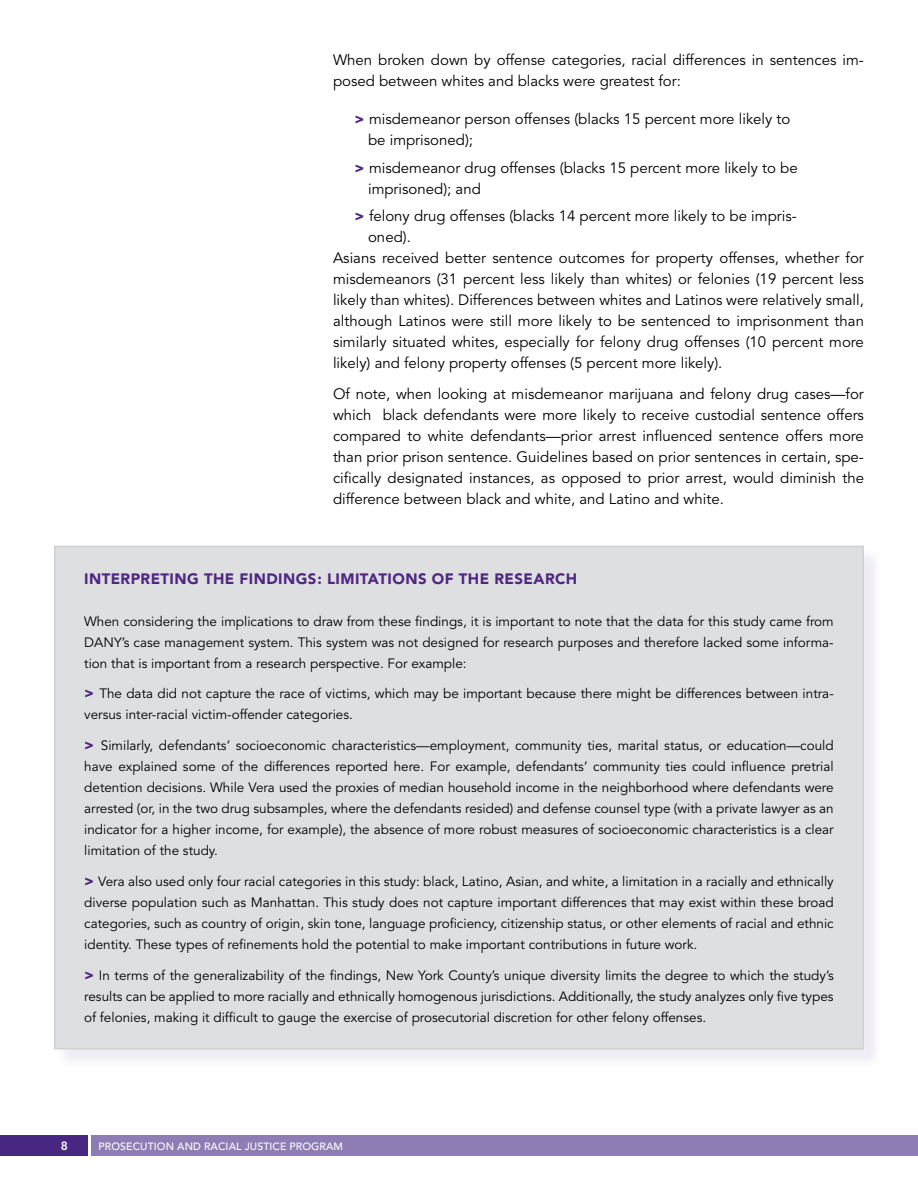
<style>
.page{position:relative;width:918px;height:1188px;background:#fff}
.page>*{position:absolute;margin:0;border:0;box-sizing:border-box;transform-origin:0 0}
.t1{font:15px/21px "Avenir";color:#000}
.t2{font:900 15px "Avenir";letter-spacing:.03em;color:#4f2683}
.t3{font:13.5px/21px "Avenir";color:#000;text-align:justify}
.t4{font:800 12px "Avenir LT Std";color:#fff}
.t5{font:500 10.5px "Avenir";letter-spacing:.01em;color:#fff}
.s1{font-family:"Avenir LT Std";font-weight:900;color:#4f2683}
.s2{font-family:"Avenir LT Std";font-weight:900;font-size:15px;color:#4f2683}
</style>
<div class="page">
<div style="left:91px;top:1136px;width:827px;height:20px;background:#8e7db4"></div>
<div style="left:99px;top:1135px;width:678px;height:21px;background:#8e7db4"></div>
<div style="left:0;top:1136px;width:88px;height:20px;background:#482783"></div>
<div style="left:57px;top:548px;width:826px;height:521px;background:#b5a9ce;opacity:.75"></div>
<div style="left:54px;top:546px;width:810px;height:503px;background:#dedfe0"></div>
<p class="t1" style="left:333px;top:50px;width:532px">When broken down by offense categories, racial differences in sentences im&shy;posed between whites and blacks were greatest for:</p>
<p class="t1" style="left:368px;top:109px;width:424px;text-indent:-14px"><span class="s1">&gt;</span> misdemeanor person offenses (blacks 15 percent more likely to be imprisoned);</p>
<p class="t1" style="left:368px;top:157px;width:431px;text-indent:-14px"><span class="s1">&gt;</span> misdemeanor drug offenses (blacks 15 percent more likely to be imprisoned); and</p>
<p class="t1" style="left:355px;top:206px;width:444px"><span class="s1">&gt;</span> felony drug offenses (blacks 14 percent more likely to be impris-</p>
<p class="t1" style="left:368px;top:227px;width:44px">oned).</p>
<p class="t1" style="left:333px;top:248px;width:532px">Asians received better sentence outcomes for property offenses, whether for</p>
<p class="t1" style="left:333px;top:269px;width:533px">misdemeanors (31 percent less likely than whites) or felonies (19 percent less</p>
<p class="t1" style="left:333px;top:290px;width:533px">likely than whites). Differences between whites and Latinos were relatively small,</p>
<p class="t1" style="left:333px;top:311px;width:533px">although Latinos were still more likely to be sentenced to imprisonment than</p>
<p class="t1" style="left:333px;top:332px;width:532px">similarly situated whites, especially for felony drug offenses (10 percent more</p>
<p class="t1" style="left:333px;top:353px;width:391px">likely) and felony property offenses (5 percent more likely).</p>
<p class="t1" style="left:333px;top:384px;width:533px;text-align:justify">Of note, when looking at misdemeanor marijuana and felony drug cases—for which black defendants were more likely to receive custodial sentence offers compared to white defendants—prior arrest influenced sentence offers more than prior prison sentence. Guidelines based on prior sentences in certain, spe&shy;cifically designated instances, as opposed to prior arrest, would diminish the difference between black and white, and Latino and white.</p>
<p class="t2" style="left:84px;top:569px;width:494px">INTERPRETING THE FINDINGS: LIMITATIONS OF THE RESEARCH</p>
<p class="t3" style="left:84px;top:611px;width:751px">When considering the implications to draw from these findings, it is important to note that the data for this study came from DANY’s case management system. This system was not designed for research purposes and therefore lacked some informa&shy;tion that is important from a research perspective. For example:</p>
<p class="t3" style="left:84px;top:684px;width:751px"><span class="s2">&gt;</span> The data did not capture the race of victims, which may be important because there might be differences between intra&shy;versus inter-racial victim-offender categories.</p>
<p class="t3" style="left:84px;top:735px;width:751px"><span class="s2">&gt;</span> Similarly, defendants’ socioeconomic characteristics—employment, community ties, marital status, or education—could have explained some of the differences reported here. For example, defendants’ community ties could influence pretrial detention decisions. While Vera used the proxies of median household income in the neighborhood where defendants were arrested (or, in the two drug subsamples, where the defendants resided) and defense counsel type (with a private lawyer as an indicator for a higher income, for example), the absence of more robust measures of socioeconomic characteristics is a clear limitation of the study.</p>
<p class="t3" style="left:84px;top:871px;width:751px"><span class="s2">&gt;</span> Vera also used only four racial categories in this study: black, Latino, Asian, and white, a limitation in a racially and ethnically diverse population such as Manhattan. This study does not capture important differences that may exist within these broad categories, such as country of origin, skin tone, language proficiency, citizenship status, or other elements of racial and ethnic identity. These types of refinements hold the potential to make important contributions in future work.</p>
<p class="t3" style="left:84px;top:965px;width:751px"><span class="s2">&gt;</span> In terms of the generalizability of the findings, New York County’s unique diversity limits the degree to which the study’s results can be applied to more racially and ethnically homogenous jurisdictions. Additionally, the study analyzes only five types of felonies, making it difficult to gauge the exercise of prosecutorial discretion for other felony offenses.</p>
<p class="t4" style="left:61px;top:1139px;width:9px">8</p>
<p class="t5" style="left:99px;top:1140px;width:246px">PROSECUTION AND RACIAL JUSTICE PROGRAM</p>
</div>
